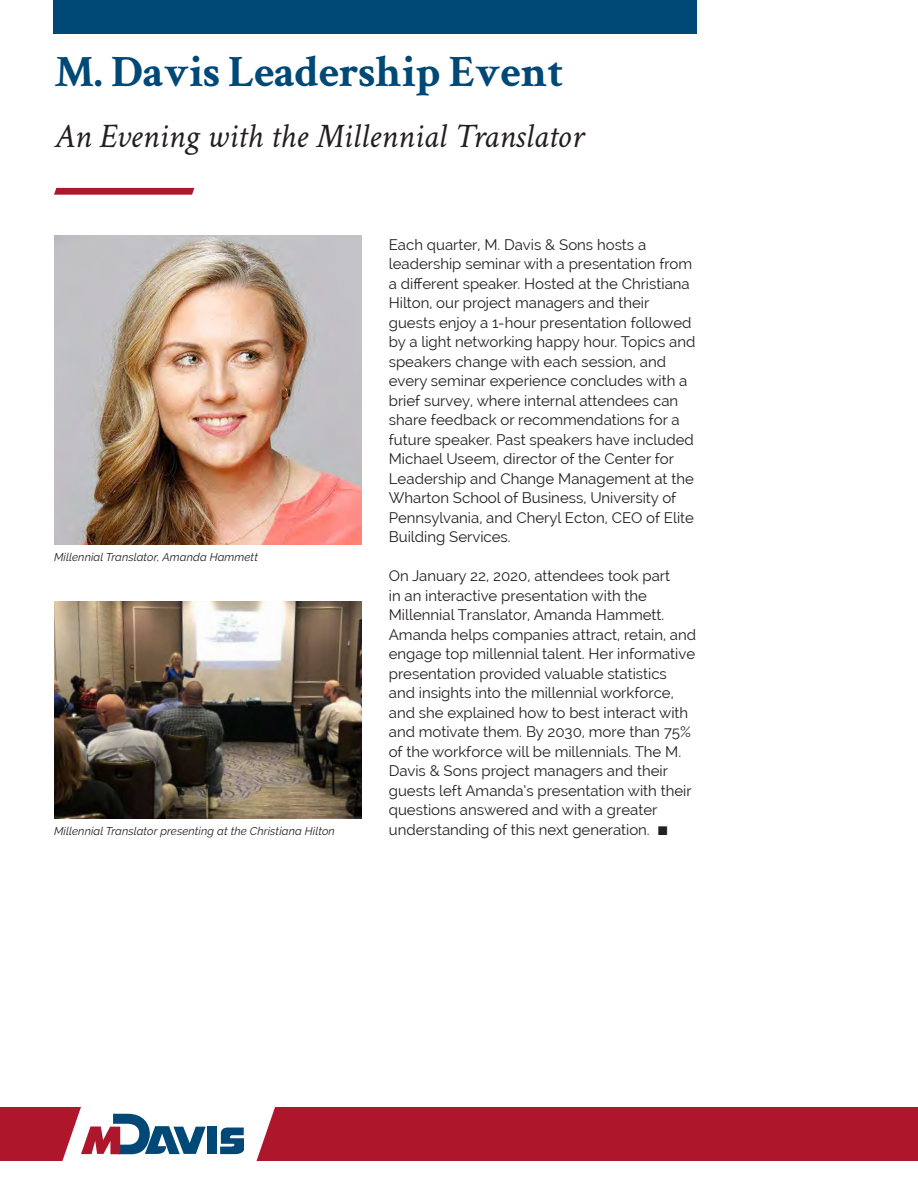
<style>
.page{position:relative;width:918px;height:1188px;background:#fff}
.page>*{position:absolute;margin:0;border:0;box-sizing:border-box;transform-origin:0 0}
.t1{font:700 45px "Crimson Text";letter-spacing:-.01em;color:#004976}
.t2{font:italic 34.5px "Crimson Text";color:#231f20}
.t3{font:15px/19.5px "Raleway";color:#231f20}
.t4{font:italic 11.25px "Raleway";letter-spacing:.01em;color:#231f20}
</style>
<div class="page">
<div style="left:256px;top:1107px;width:662px;height:54px;background:#ae172b"></div>
<svg style="left:54px;top:188px;width:140px;height:7px"></svg>
<div style="left:54px;top:0;width:643px;height:34px;background:#004976"></div>
<div style="left:207px;top:1127px;width:10px;height:27px;background:#004976"></div>
<svg style="left:220px;top:1128px;width:24px;height:26px"></svg>
<svg style="left:0;top:1107px;width:206px;height:54px"></svg>
<img style="left:54px;top:602px;width:308px;height:216px">
<img style="left:54px;top:235px;width:308px;height:310px">
<p class="t1" style="left:54px;top:44px;width:511px">M. Davis Leadership Event</p>
<p class="t2" style="left:54px;top:117px;width:531px">An Evening with the Millennial Translator</p>
<p class="t4" style="left:54px;top:550px;width:205px">Millennial Translator, Amanda Hammett</p>
<p class="t4" style="left:54px;top:824px;width:282px">Millennial Translator presenting at the Christiana Hilton</p>
<p class="t3" style="left:389px;top:234px;width:308px">Each quarter, M. Davis &amp; Sons hosts a leadership seminar with a presentation from a different speaker. Hosted at the Christiana Hilton, our project managers and their guests enjoy a 1-hour presentation followed by a light networking happy hour. Topics and speakers change with each session, and every seminar experience concludes with a brief survey, where internal attendees can share feedback or recommendations for a future speaker. Past speakers have included Michael Useem, director of the Center for Leadership and Change Management at the Wharton School of Business, University of Pennsylvania, and Cheryl Ecton, CEO of Elite Building Services.</p>
<p class="t3" style="left:389px;top:566px;width:309px">On January 22, 2020, attendees took part<br>in an interactive presentation with the Millennial Translator, Amanda Hammett.<br>Amanda helps companies attract, retain, and engage top millennial talent. Her informative presentation provided valuable statistics and insights into the millennial workforce, and she explained how to best interact with and motivate them. By 2030, more than 75% of the workforce will be millennials. The M.<br>Davis &amp; Sons project managers and their guests left Amanda’s presentation with their questions answered and with a greater understanding of this next generation.</p>
</div>
